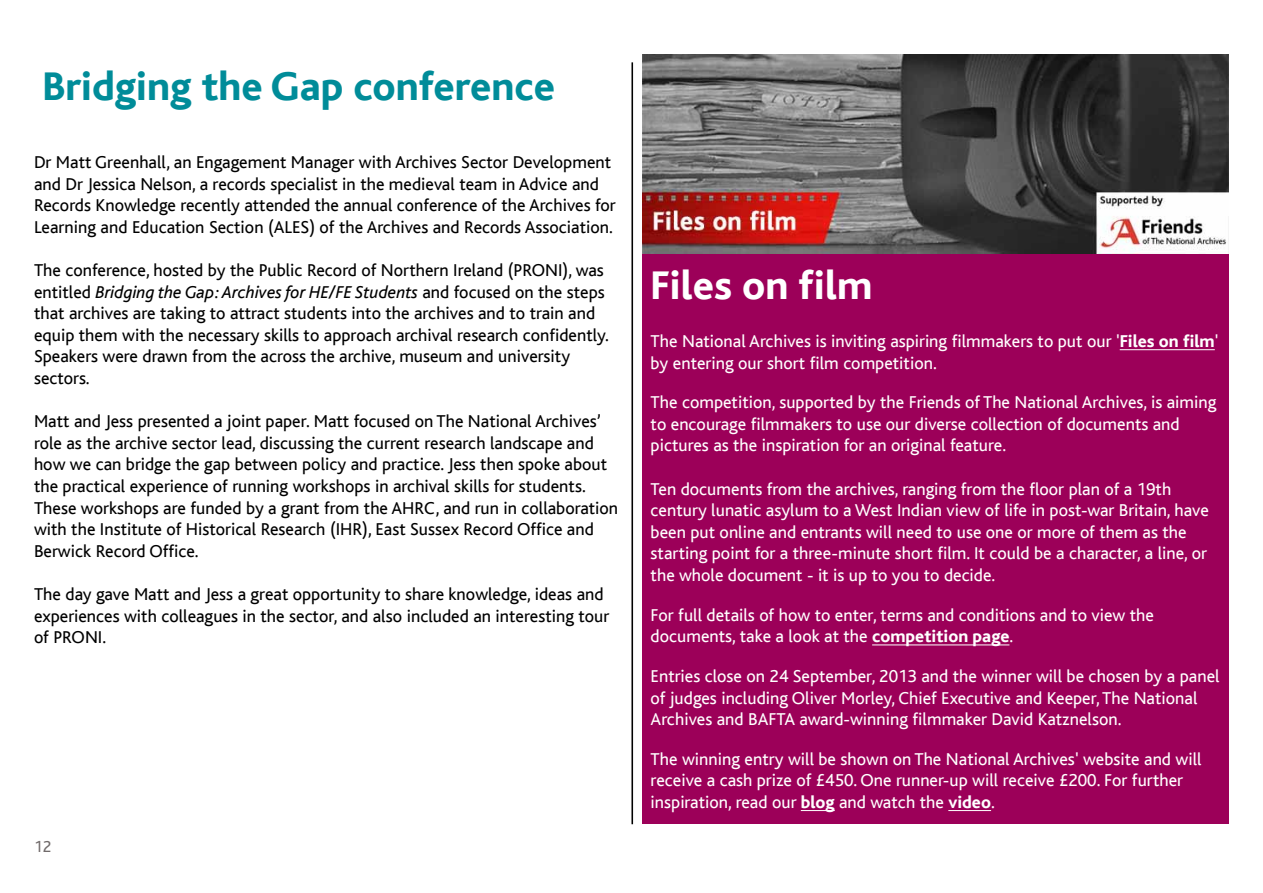
<style>
.page{position:relative;width:1263px;height:893px;background:#fff}
.page>*{position:absolute;margin:0;border:0;box-sizing:border-box;transform-origin:0 0}
.t1{font:800 42px "Bliss";color:#008c99}
.Heading{font:800 42px "Bliss";color:#fff}
.t2{font:18px/21.6px "Bliss";color:#000}
.t3{font:18px/21.6px "Bliss";color:#fff}
.t4{font:16.5px "Bliss";color:#716b6b}
.s1{font-style:italic}
.s2{font-weight:800}
</style>
<div class="page">
<div style="left:642px;top:55px;width:587px;height:769px;background:#9c0059"></div>
<hr style="left:1120px;top:349px;width:95px;height:1px;background:#fff">
<hr style="left:872px;top:644px;width:137px;height:1px;background:#fff">
<hr style="left:801px;top:810px;width:34px;height:1px;background:#fff">
<hr style="left:948px;top:810px;width:43px;height:1px;background:#fff">
<hr style="left:631px;top:62px;width:2px;height:762px;background:#000">
<img style="left:642px;top:55px;width:587px;height:198px">
<p class="t1" style="left:43px;top:64px;width:514px">Bridging the Gap conference</p>
<p class="t2" style="left:34px;top:152px;width:583px">Dr Matt Greenhall, an Engagement Manager with Archives Sector Development and Dr Jessica Nelson, a records specialist in the medieval team in Advice and Records Knowledge recently attended the annual conference of the Archives for Learning and Education Section (ALES) of the Archives and Records Association.</p>
<p class="t2" style="left:34px;top:260px;width:576px">The conference, hosted by the Public Record of Northern Ireland (PRONI), was entitled <span class="s1">Bridging the Gap: Archives for HE/FE Students</span> and focused on the steps that archives are taking to attract students into the archives and to train and equip them with the necessary skills to approach archival research confidently.<br>Speakers were drawn from the across the archive, museum and university sectors.</p>
<p class="t2" style="left:34px;top:411px;width:586px">Matt and Jess presented a joint paper. Matt focused on The National Archives’ role as the archive sector lead, discussing the current research landscape and how we can bridge the gap between policy and practice. Jess then spoke about the practical experience of running workshops in archival skills for students.<br>These workshops are funded by a grant from the AHRC, and run in collaboration with the Institute of Historical Research (IHR), East Sussex Record Office and Berwick Record Office.</p>
<p class="t2" style="left:34px;top:584px;width:577px">The day gave Matt and Jess a great opportunity to share knowledge, ideas and experiences with colleagues in the sector, and also included an interesting tour of PRONI.</p>
<p class="t4" style="left:34px;top:838px;width:19px">12</p>
<p class="Heading" style="left:651px;top:263px;width:223px">Files on film</p>
<p class="t3" style="left:651px;top:331px;width:569px">The National Archives is inviting aspiring filmmakers to put our '<span class="s2">Files on film</span>' by entering our short film competition.</p>
<p class="t3" style="left:651px;top:392px;width:567px">The competition, supported by the Friends of The National Archives, is aiming to encourage filmmakers to use our diverse collection of documents and pictures as the inspiration for an original feature.</p>
<p class="t3" style="left:651px;top:478px;width:560px">Ten documents from the archives, ranging from the floor plan of a 19th century lunatic asylum to a West Indian view of life in post-war Britain, have been put online and entrants will need to use one or more of them as the starting point for a three-minute short film. It could be a character, a line, or the whole document - it is up to you to decide.</p>
<p class="t3" style="left:651px;top:604px;width:505px">For full details of how to enter, terms and conditions and to view the documents, take a look at the <span class="s2">competition page</span>.</p>
<p class="t3" style="left:651px;top:665px;width:570px">Entries close on 24 September, 2013 and the winner will be chosen by a panel of judges including Oliver Morley, Chief Executive and Keeper, The National<br>Archives and BAFTA award-winning filmmaker David Katznelson.</p>
<p class="t3" style="left:651px;top:748px;width:552px">The winning entry will be shown on The National Archives' website and will receive a cash prize of £450. One runner-up will receive £200. For further inspiration, read our <span class="s2">blog</span> and watch the <span class="s2">video</span>.</p>
</div>
